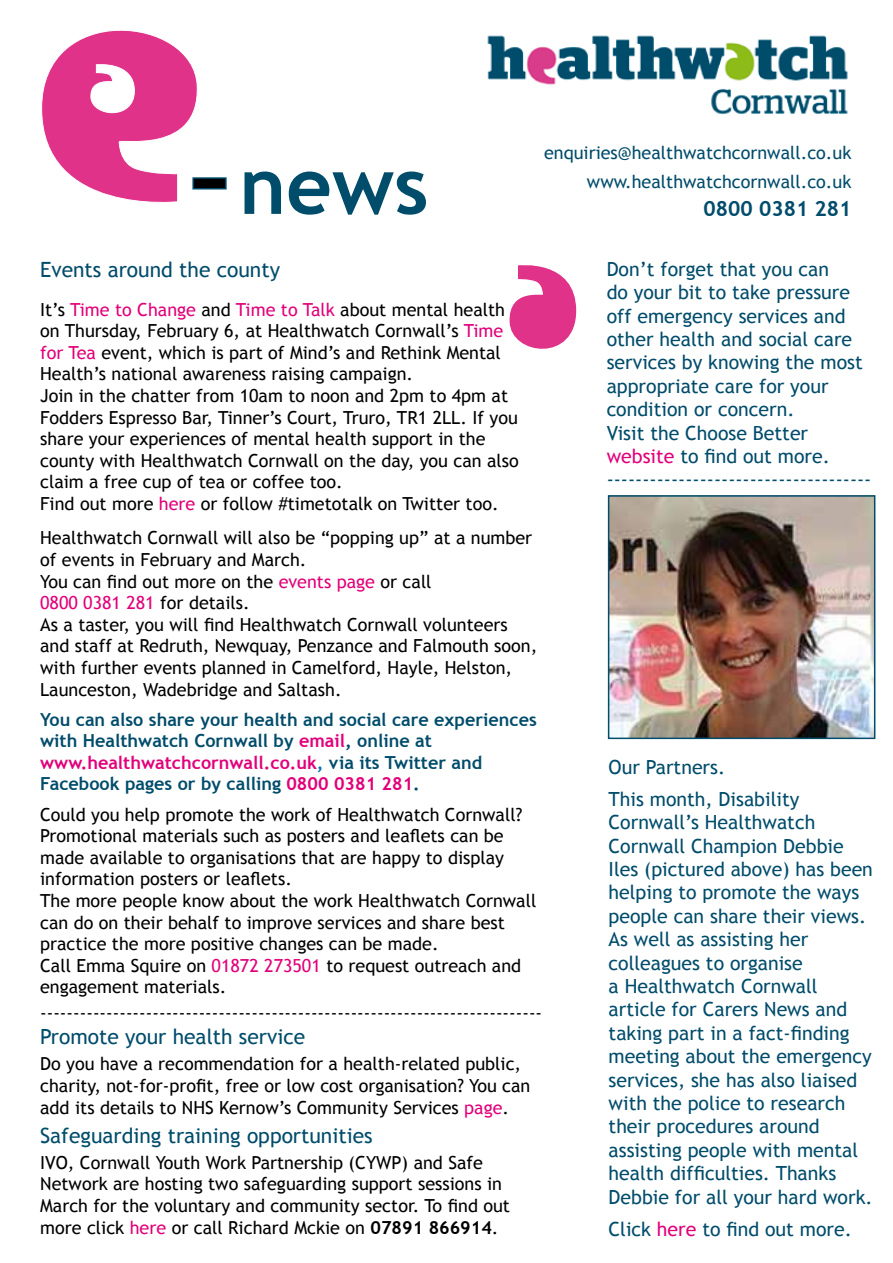
<style>
.page{position:relative;width:893px;height:1263px;background:#fff}
.page>*{position:absolute;margin:0;border:0;box-sizing:border-box;transform-origin:0 0}
.t1{font:700 79.5px "Trebuchet MS";color:#004c6b}
.t2{font:21px "Trebuchet MS";color:#004c6b}
.t3{font:700 21px "Trebuchet MS";color:#004c6b}
.t4{font:19.5px/23.4px "Trebuchet MS";color:#004c6b}
.t5{font:18px/21.6px "Trebuchet MS";color:#000}
.t6{font:700 18px/21.6px "Trebuchet MS";color:#004c6b}
.t7{font:18px/28.5px "Trebuchet MS";color:#004c6b;text-align:right}
.s1{color:#e2007a}
.s2{color:#0071b9}
.s3{font-weight:700}
</style>
<div class="page">
<svg style="left:509px;top:265px;width:67px;height:84px"></svg>
<svg style="left:41px;top:30px;width:159px;height:173px"></svg>
<div style="left:193px;top:178px;width:33px;height:11px;background:#000"></div>
<div style="left:192px;top:177px;width:35px;height:12px;border:2px solid #004c6b"></div>
<img style="left:487px;top:35px;width:361px;height:80px">
<img style="left:611px;top:498px;width:261px;height:238px">
<div style="left:608px;top:495px;width:267px;height:244px;border:2px solid #004c6b"></div>
<h1 class="t1" style="left:239px;top:136px;width:191px">news</h1>
<p class="t7" style="left:544px;top:139px;width:309px">enquiries@healthwatchcornwall.co.uk www.healthwatchcornwall.co.uk</p>
<p class="t3" style="left:703px;top:196px;width:150px">0800 0381 281</p>
<p class="t2" style="left:40px;top:257px;width:241px">Events around the county</p>
<p class="t5" style="left:40px;top:299px;width:480px">It’s <span class="s1">Time to Change</span> and <span class="s1">Time to Talk</span> about mental health on Thursday, February 6, at Healthwatch Cornwall’s <span class="s1">Time for Tea</span> event, which is part of Mind’s and Rethink Mental Health’s national awareness raising campaign.<br>Join in the chatter from 10am to noon and 2pm to 4pm at Fodders Espresso Bar, Tinner’s Court, Truro, TR1 2LL. If you share your experiences of mental health support in the county with Healthwatch Cornwall on the day, you can also claim a free cup of tea or coffee too.<br>Find out more <span class="s1">here</span> or follow #timetotalk on Twitter too.</p>
<p class="t5" style="left:40px;top:527px;width:499px">Healthwatch Cornwall will also be “popping up” at a number of events in February and March.<br>You can find out more on the <span class="s1">events page</span> or call<br><span class="s1">0800 0381 281</span> for details.<br>As a taster, you will find Healthwatch Cornwall volunteers and staff at Redruth, Newquay, Penzance and Falmouth soon, with further events planned in Camelford, Hayle, Helston, Launceston, Wadebridge and Saltash.</p>
<p class="t6" style="left:40px;top:708px;width:498px">You can also share your health and social care experiences with Healthwatch Cornwall by <span class="s1">email</span>, online at <span class="s1">www.healthwatchcornwall.co.uk</span><span class="s2">,</span> via its Twitter and Facebook pages or by calling <span class="s1">0800 0381 281</span>.</p>
<p class="t5" style="left:40px;top:804px;width:498px">Could you help promote the work of Healthwatch Cornwall?<br>Promotional materials such as posters and leaflets can be made available to organisations that are happy to display information posters or leaflets.<br>The more people know about the work Healthwatch Cornwall can do on their behalf to improve services and share best practice the more positive changes can be made.<br>Call Emma Squire on <span class="s1">01872 273501</span> to request outreach and engagement materials.</p>
<p class="t5" style="left:40px;top:1002px;width:504px">----------------------------------------------------------------------------</p>
<p class="t2" style="left:40px;top:1025px;width:267px">Promote your health service</p>
<p class="t5" style="left:40px;top:1053px;width:492px">Do you have a recommendation for a health-related public, charity, not-for-profit, free or low cost organisation? You can add its details to NHS Kernow’s Community Services <span class="s1">page</span>.</p>
<p class="t2" style="left:40px;top:1123px;width:334px">Safeguarding training opportunities</p>
<p class="t5" style="left:40px;top:1152px;width:471px">IVO, Cornwall Youth Work Partnership (CYWP) and Safe Network are hosting two safeguarding support sessions in March for the voluntary and community sector. To find out more click <span class="s1">here</span> or call Richard Mckie on <span class="s3">07891 866914</span>.</p>
<p class="t4" style="left:607px;top:257px;width:266px">Don’t forget that you can<br>do your bit to take pressure off emergency services and other health and social care services by knowing the most appropriate care for your condition or concern.<br>Visit the Choose Better <span class="s1">website</span> to find out more. -------------------------------------</p>
<p class="t4" style="left:609px;top:751px;width:192px;line-height:32px">Our Partners.<br>This month, Disability</p>
<p class="t4" style="left:609px;top:811px;width:266px">Cornwall’s Healthwatch<br>Cornwall Champion Debbie<br>Iles (pictured above) has been helping to promote the ways people can share their views.<br>As well as assisting her colleagues to organise<br>a Healthwatch Cornwall article for Carers News and taking part in a fact-finding meeting about the emergency services, she has also liaised with the police to research their procedures around assisting people with mental health difficulties. Thanks<br>Debbie for all your hard work.</p>
<p class="t4" style="left:609px;top:1217px;width:245px">Click <span class="s1">here</span> to find out more.</p>
</div>
